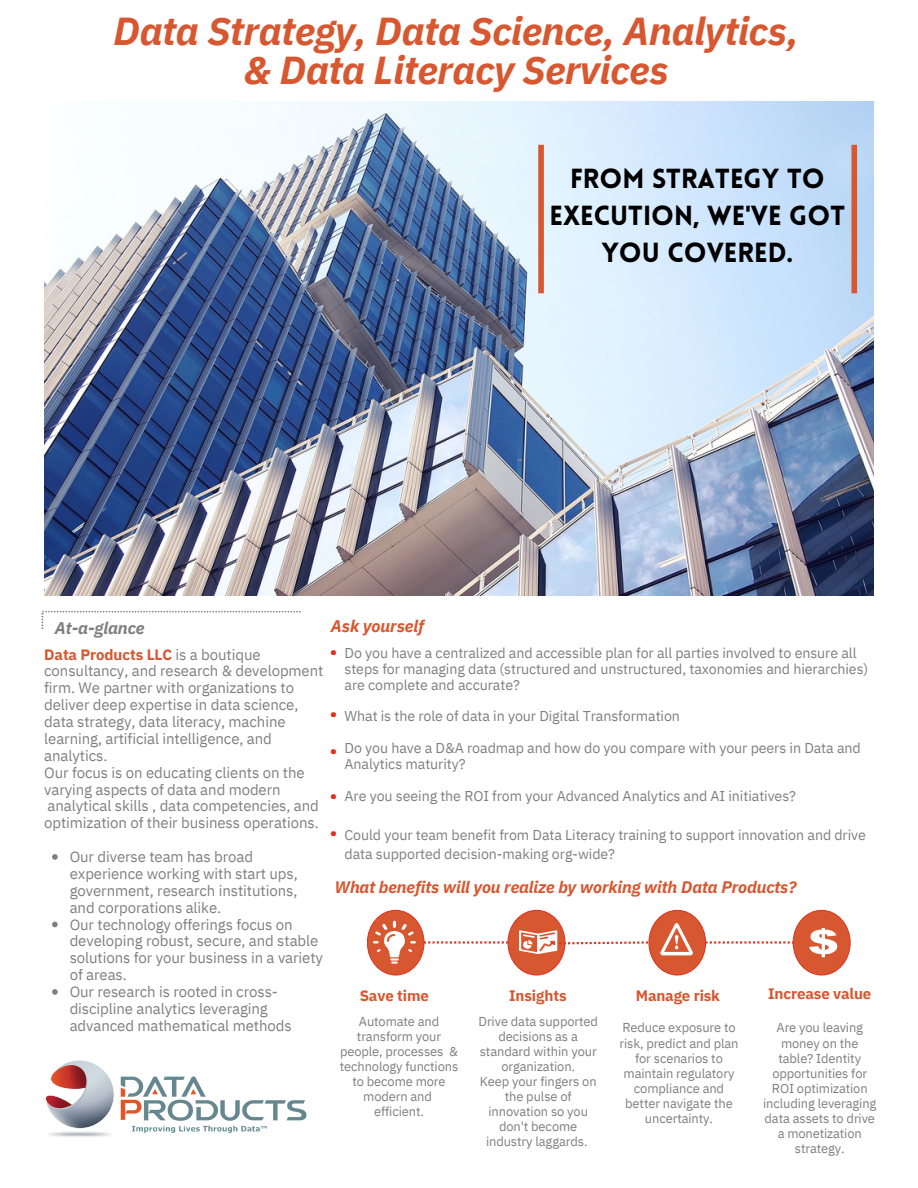
<style>
.page{position:relative;width:918px;height:1188px;background:#fff}
.page>*{position:absolute;margin:0;border:0;box-sizing:border-box;transform-origin:0 0}
.t1{font:italic 700 38.85px/38.2px "IBM Plex Sans";letter-spacing:-.005em;color:#d75730;text-align:center}
.t2{font:900 27px/37.2px "Lovelo";color:#000;text-align:center}
.t3{font:20.7px "IBM Plex Sans";color:#e0301e}
.t4{font:italic 700 16.8px "IBM Plex Sans";letter-spacing:-.005em;color:#7f7f7f}
.t5{font:italic 700 16.8px "IBM Plex Sans";letter-spacing:-.005em;color:#d75730}
.t6{font:italic 700 16.65px "IBM Plex Sans";letter-spacing:-.005em;color:#d75730}
.t7{font:700 15.15px "IBM Plex Sans";letter-spacing:-.01em;color:#d75730}
.t8{font:15px/16.8px "IBM Plex Sans";letter-spacing:-.005em;color:#7f7f7f}
.t9{font:14.25px/15.8px "IBM Plex Sans";letter-spacing:-.005em;color:#7f7f7f}
.t10{font:12.9px/15px "IBM Plex Sans";letter-spacing:-.01em;color:#7f7f7f;text-align:center}
.s1{font-weight:700;color:#d75730}
</style>
<div class="page">
<svg style="left:42px;top:611px;width:259px;height:18px"></svg>
<div style="left:367px;top:910px;width:57px;height:65px;background:#d75730;border-radius:50%"></div>
<div style="left:367px;top:910px;width:57px;height:65px;border:1px solid #e0301e;border-radius:50%"></div>
<div style="left:793px;top:910px;width:57px;height:65px;background:#d75730;border-radius:50%"></div>
<div style="left:793px;top:910px;width:57px;height:65px;border:1px solid #e0301e;border-radius:50%"></div>
<div style="left:649px;top:910px;width:57px;height:65px;background:#d75730;border-radius:50%"></div>
<div style="left:649px;top:910px;width:57px;height:65px;border:1px solid #e0301e;border-radius:50%"></div>
<div style="left:508px;top:910px;width:57px;height:65px;background:#d75730;border-radius:50%"></div>
<div style="left:508px;top:910px;width:57px;height:65px;border:1px solid #e0301e;border-radius:50%"></div>
<svg style="left:660px;top:923px;width:33px;height:32px"></svg>
<svg style="left:424px;top:941px;width:84px;height:3px"></svg>
<svg style="left:705px;top:941px;width:88px;height:3px"></svg>
<svg style="left:373px;top:921px;width:43px;height:43px"></svg>
<svg style="left:519px;top:930px;width:129px;height:24px"></svg>
<svg style="left:809px;top:928px;width:28px;height:29px"></svg>
<img style="left:44px;top:102px;width:829px;height:494px">
<div style="left:538px;top:145px;width:6px;height:148px;background:#d75730"></div>
<div style="left:851px;top:145px;width:6px;height:148px;background:#d75730"></div>
<svg style="left:52px;top:854px;width:6px;height:6px"></svg>
<svg style="left:52px;top:922px;width:6px;height:5px"></svg>
<svg style="left:52px;top:989px;width:6px;height:6px"></svg>
<img style="left:45px;top:1060px;width:262px;height:77px">
<p class="t1" style="left:113px;top:12px;width:687px">Data Strategy, Data Science, Analytics, &amp; Data Literacy Services</p>
<p class="t2" style="left:550px;top:163px;width:297px">FROM STRATEGY TO<br>EXECUTION, WE'VE GOT<br>YOU COVERED.</p>
<p class="t4" style="left:55px;top:617px;width:91px">At-a-glance</p>
<p class="t5" style="left:331px;top:614px;width:95px">Ask yourself</p>
<p class="t3" style="left:329px;top:637px;width:10px">•</p>
<p class="t9" style="left:345px;top:645px;width:525px">Do you have a centralized and accessible plan for all parties involved to ensure all steps for managing data (structured and unstructured, taxonomies and hierarchies) are complete and accurate?</p>
<p class="t9" style="left:345px;top:708px;width:337px">What is the role of data in your Digital Transformation</p>
<p class="t9" style="left:345px;top:740px;width:518px">Do you have a D&amp;A roadmap and how do you compare with your peers in Data and<br>Analytics maturity?</p>
<p class="t9" style="left:345px;top:788px;width:453px">Are you seeing the ROI from your Advanced Analytics and AI initiatives?</p>
<p class="t9" style="left:345px;top:825px;width:523px;line-height:19.2px">Could your team benefit from Data Literacy training to support innovation and drive data supported decision-making org-wide?</p>
<p class="t8" style="left:44px;top:645px;width:281px"><span class="s1">Data Products LLC</span> is a boutique consultancy, and research &amp; development firm. We partner with organizations to deliver deep expertise in data science, data strategy, data literacy, machine learning, artificial intelligence, and analytics.</p>
<p class="t8" style="left:44px;top:764px;width:276px">Our focus is on educating clients on the varying aspects of data and modern analytical skills , data competencies, and optimization of their business operations.</p>
<p class="t3" style="left:329px;top:700px;width:10px">•</p>
<p class="t3" style="left:329px;top:736px;width:10px">•</p>
<p class="t3" style="left:329px;top:782px;width:10px">•</p>
<p class="t3" style="left:329px;top:819px;width:10px">•</p>
<p class="t8" style="left:70px;top:848px;width:230px">Our diverse team has broad experience working with start ups, government, research institutions, and corporations alike.</p>
<p class="t8" style="left:70px;top:915px;width:255px">Our technology offerings focus on developing robust, secure, and stable solutions for your business in a variety of areas.</p>
<p class="t8" style="left:70px;top:983px;width:223px">Our research is rooted in cross&shy;discipline analytics leveraging advanced mathematical methods</p>
<p class="t6" style="left:334px;top:876px;width:464px">What benefits will you realize by working with Data Products?</p>
<p class="t7" style="left:360px;top:985px;width:71px">Save time</p>
<p class="t7" style="left:509px;top:985px;width:59px">Insights</p>
<p class="t7" style="left:636px;top:985px;width:86px">Manage risk</p>
<p class="t7" style="left:768px;top:983px;width:105px">Increase value</p>
<p class="t10" style="left:478px;top:1013px;width:121px">Drive data supported decisions as a standard within your organization.</p>
<p class="t10" style="left:480px;top:1074px;width:118px">Keep your fingers on the pulse of innovation so you don't become industry laggards.</p>
<p class="t10" style="left:340px;top:1013px;width:120px">Automate and transform your people, processes &amp; technology functions to become more modern and</p>
<p class="t10" style="left:374px;top:1104px;width:51px">efficient.</p>
<p class="t10" style="left:619px;top:1020px;width:121px">Reduce exposure to risk, predict and plan for scenarios to maintain regulatory compliance and better navigate the uncertainty.</p>
<p class="t10" style="left:763px;top:1020px;width:115px">Are you leaving money on the table? Identity opportunities for<br>ROI optimization including leveraging data assets to drive a monetization strategy.</p>
</div>
